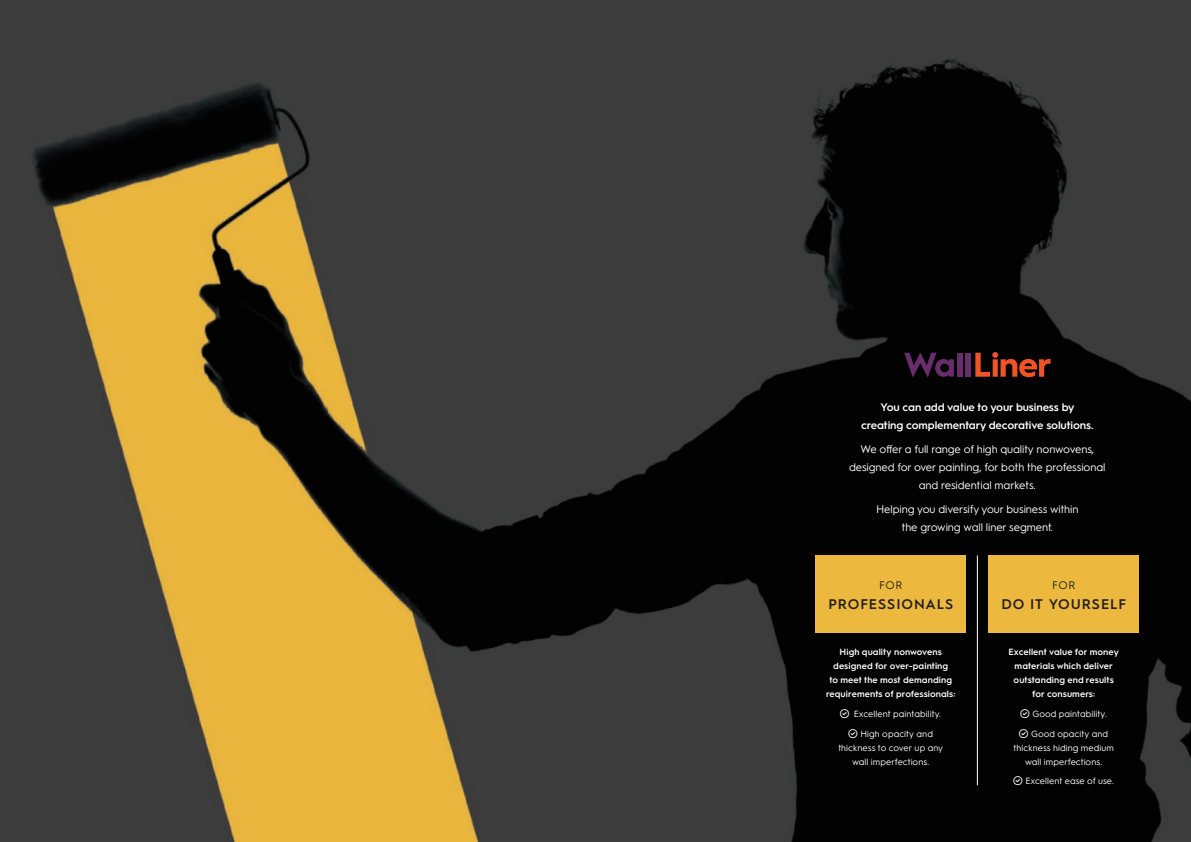
<style>
.page{position:relative;width:1191px;height:842px;background:#fff}
.page>*{position:absolute;margin:0;border:0;box-sizing:border-box;transform-origin:0 0}
.t1{font:600 14px "Hurme Geometric Sans 1";letter-spacing:.065em;color:#231f20}
.t2{font:11px/18px "Hurme Geometric Sans 1";letter-spacing:-.01em;color:#fff;text-align:center}
.t3{font:600 11px/18px "Hurme Geometric Sans 1";letter-spacing:-.01em;color:#fff;text-align:center}
.t4{font:11px "Hurme Geometric Sans 1";letter-spacing:.06em;color:#231f20}
.t5{font:600 9px/14px "Hurme Geometric Sans 1";letter-spacing:.005em;color:#fff;text-align:center}
.t6{font:9px/14px "Hurme Geometric Sans 1";letter-spacing:.01em;color:#fff;text-align:center}
</style>
<div class="page">
<img style="left:0;top:0;width:1191px;height:842px">
<svg style="left:975px;top:352px;width:75px;height:25px"></svg>
<svg style="left:904px;top:353px;width:50px;height:24px"></svg>
<div style="left:957px;top:353px;width:5px;height:23px;background:#682e6c"></div>
<div style="left:965px;top:353px;width:6px;height:23px;background:#682e6c"></div>
<div style="left:815px;top:555px;width:151px;height:78px;background:#ecb83e"></div>
<div style="left:988px;top:555px;width:151px;height:78px;background:#ecb83e"></div>
<hr style="left:977px;top:555px;width:1px;height:230px;background:#fff">
<svg style="left:840px;top:709px;width:9px;height:9px"></svg>
<svg style="left:848px;top:729px;width:9px;height:9px"></svg>
<svg style="left:1020px;top:709px;width:9px;height:9px"></svg>
<svg style="left:1019px;top:729px;width:9px;height:9px"></svg>
<svg style="left:1013px;top:776px;width:9px;height:9px"></svg>
<p class="t3" style="left:861px;top:397px;width:234px">You can add value to your business by creating complementary decorative solutions.</p>
<p class="t2" style="left:849px;top:439px;width:258px">We offer a full range of high quality nonwovens, designed for over painting, for both the professional and residential markets.</p>
<p class="t2" style="left:876px;top:499px;width:204px">Helping you diversify your business within the growing wall liner segment.</p>
<p class="t4" style="left:879px;top:577px;width:25px">FOR</p>
<p class="t1" style="left:828px;top:594px;width:126px">PROFESSIONALS</p>
<p class="t5" style="left:826px;top:645px;width:131px">High quality nonwovens designed for over-painting<br>to meet the most demanding requirements of professionals:</p>
<p class="t6" style="left:840px;top:706px;width:102px">★ Excellent paintability.</p>
<p class="t6" style="left:838px;top:726px;width:106px">★ High opacity and thickness to cover up any wall imperfections.</p>
<p class="t4" style="left:1052px;top:577px;width:25px">FOR</p>
<p class="t1" style="left:1001px;top:594px;width:126px">DO IT YOURSELF</p>
<p class="t5" style="left:1008px;top:645px;width:112px">Excellent value for money materials which deliver outstanding end results for consumers:</p>
<p class="t6" style="left:1020px;top:706px;width:88px">★ Good paintability.</p>
<p class="t6" style="left:1013px;top:726px;width:102px">★ Good opacity and thickness hiding medium wall imperfections.</p>
<p class="t6" style="left:1013px;top:774px;width:102px">★ Excellent ease of use.</p>
</div>
